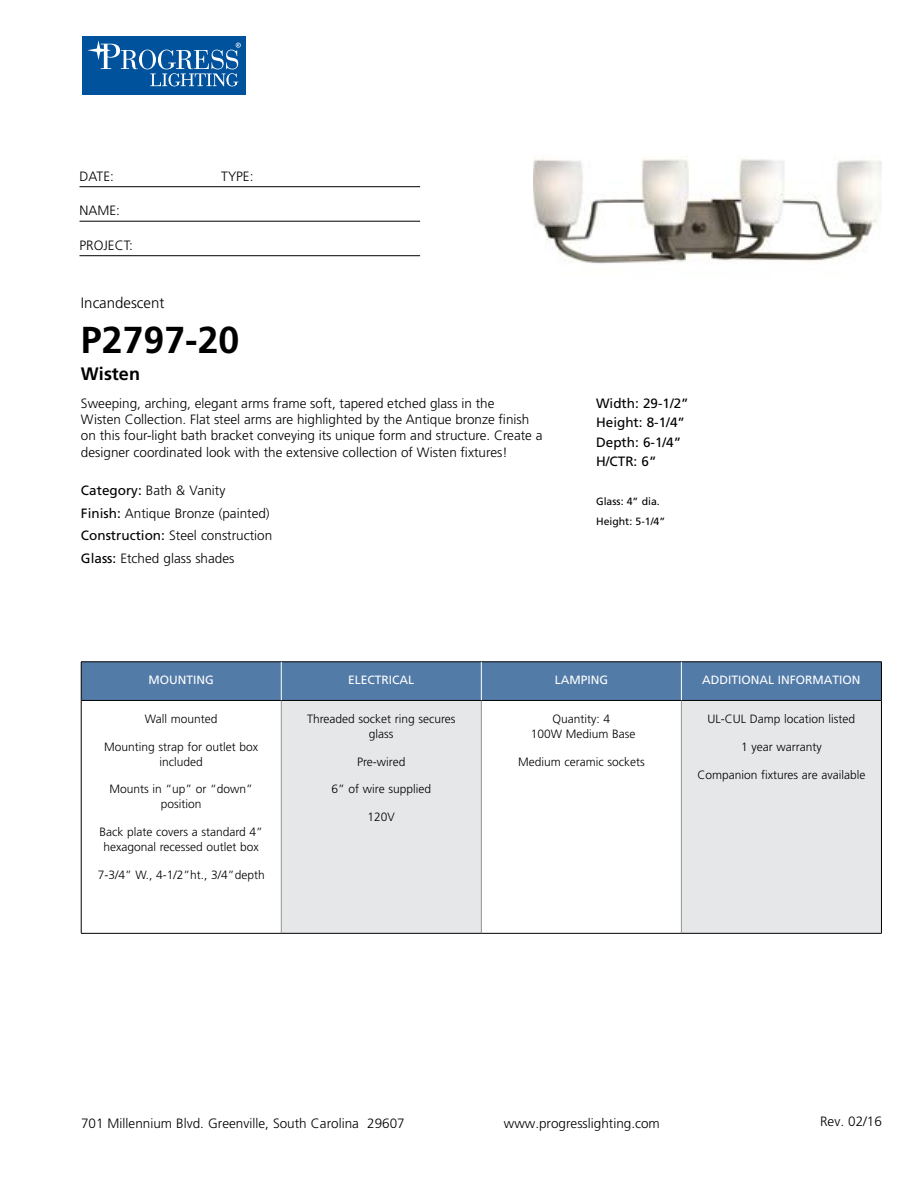
<style>
.page{position:relative;width:918px;height:1188px;background:#fff}
.page>*{position:absolute;margin:0;border:0;box-sizing:border-box;transform-origin:0 0}
.t1{font:700 37.5px "Frutiger LT Std";color:#000}
.t2{font:700 18px "Frutiger LT Std";color:#000}
.t3{font:300 15px "Frutiger LT Std";color:#000}
.t4{font:300 13.5px/16.2px "Frutiger LT Std";color:#000}
.t5{font:13.5px/19.5px "Frutiger LT Std";color:#000}
.t6{font:300 12px/15px "Frutiger LT Std";color:#000;text-align:center}
.t7{font:12px "Frutiger LT Std";color:#fff}
.t8{font:10.5px/19.5px "Frutiger LT Std";color:#000}
.s1{font-weight:400}
</style>
<div class="page">
<div style="left:82px;top:36px;width:164px;height:59px;background:#00529c"></div>
<svg style="left:139px;top:50px;width:17px;height:19px"></svg>
<div style="left:142px;top:50px;width:11px;height:19px;background:#00529c;border-radius:50%"></div>
<svg style="left:87px;top:40px;width:51px;height:29px"></svg>
<svg style="left:150px;top:43px;width:91px;height:43px"></svg>
<hr style="left:80px;top:186px;width:340px;height:1px;background:#000">
<hr style="left:80px;top:221px;width:340px;height:1px;background:#000">
<hr style="left:80px;top:255px;width:340px;height:1px;background:#000">
<div style="left:82px;top:663px;width:799px;height:37px;background:#527ba8"></div>
<div style="left:281px;top:700px;width:200px;height:233px;background:#e6e7e8"></div>
<div style="left:681px;top:700px;width:200px;height:233px;background:#e6e7e8"></div>
<hr style="left:281px;top:701px;width:1px;height:232px;background:#939598">
<hr style="left:481px;top:701px;width:1px;height:232px;background:#939598">
<hr style="left:681px;top:701px;width:1px;height:232px;background:#939598">
<hr style="left:81px;top:700px;width:200px;height:1px;background:#000">
<hr style="left:281px;top:700px;width:200px;height:1px;background:#000">
<hr style="left:481px;top:700px;width:200px;height:1px;background:#000">
<hr style="left:681px;top:700px;width:200px;height:1px;background:#000">
<hr style="left:81px;top:933px;width:200px;height:1px;background:#000">
<hr style="left:281px;top:933px;width:200px;height:1px;background:#000">
<hr style="left:481px;top:933px;width:200px;height:1px;background:#000">
<hr style="left:681px;top:933px;width:201px;height:1px;background:#000">
<hr style="left:81px;top:662px;width:200px;height:1px;background:#000">
<hr style="left:81px;top:662px;width:1px;height:38px;background:#000">
<hr style="left:281px;top:662px;width:200px;height:1px;background:#000">
<hr style="left:481px;top:662px;width:200px;height:1px;background:#000">
<hr style="left:681px;top:662px;width:201px;height:1px;background:#000">
<hr style="left:881px;top:662px;width:1px;height:38px;background:#000">
<hr style="left:81px;top:700px;width:1px;height:233px;background:#000">
<hr style="left:881px;top:700px;width:1px;height:233px;background:#000">
<hr style="left:281px;top:662px;width:1px;height:38px;background:#fff">
<hr style="left:681px;top:662px;width:1px;height:38px;background:#fff">
<hr style="left:481px;top:662px;width:1px;height:38px;background:#fff">
<img style="left:533px;top:159px;width:349px;height:105px">
<p class="t4" style="left:80px;top:169px;width:36px">DATE:</p>
<p class="t4" style="left:221px;top:169px;width:34px">TYPE:</p>
<p class="t4" style="left:80px;top:204px;width:42px">NAME:</p>
<p class="t4" style="left:80px;top:238px;width:55px">PROJECT:</p>
<p class="t3" style="left:81px;top:296px;width:85px">Incandescent</p>
<h1 class="t1" style="left:81px;top:318px;width:160px">P2797-20</h1>
<h2 class="t2" style="left:81px;top:363px;width:61px">Wisten</h2>
<p class="t4" style="left:81px;top:396px;width:463px">Sweeping, arching, elegant arms frame soft, tapered etched glass in the<br>Wisten Collection. Flat steel arms are highlighted by the Antique bronze finish on this four-light bath bracket conveying its unique form and structure. Create a designer coordinated look with the extensive collection of Wisten fixtures!</p>
<p class="t4" style="left:81px;top:480px;width:193px;line-height:22.5px"><span class="s1">Category:</span> Bath &amp; Vanity<br><span class="s1">Finish:</span> Antique Bronze (painted)<br><span class="s1">Construction:</span> Steel construction<br><span class="s1">Glass:</span> Etched glass shades</p>
<p class="t5" style="left:596px;top:394px;width:94px">Width: 29-1/2”<br>Height: 8-1/4”<br>Depth: 6-1/4”<br>H/CTR: 6”</p>
<p class="t8" style="left:596px;top:493px;width:71px">Glass: 4” dia.<br>Height: 5-1/4”</p>
<p class="t7" style="left:149px;top:675px;width:67px">MOUNTING</p>
<p class="t7" style="left:348px;top:675px;width:68px">ELECTRICAL</p>
<p class="t7" style="left:555px;top:675px;width:55px">LAMPING</p>
<p class="t7" style="left:702px;top:675px;width:160px">ADDITIONAL INFORMATION</p>
<p class="t6" style="left:145px;top:712px;width:74px">Wall mounted</p>
<p class="t6" style="left:104px;top:740px;width:156px">Mounting strap for outlet box included</p>
<p class="t6" style="left:110px;top:783px;width:145px">Mounts in “up” or “down” position</p>
<p class="t6" style="left:100px;top:825px;width:165px">Back plate covers a standard 4” hexagonal recessed outlet box</p>
<p class="t6" style="left:98px;top:868px;width:168px">7-3/4” W., 4-1/2”ht., 3/4”depth</p>
<p class="t6" style="left:307px;top:712px;width:150px">Threaded socket ring secures glass</p>
<p class="t6" style="left:357px;top:755px;width:50px">Pre-wired</p>
<p class="t6" style="left:332px;top:783px;width:101px">6” of wire supplied</p>
<p class="t6" style="left:368px;top:810px;width:29px">120V</p>
<p class="t6" style="left:708px;top:712px;width:149px">UL-CUL Damp location listed</p>
<p class="t6" style="left:741px;top:740px;width:82px">1 year warranty</p>
<p class="t6" style="left:697px;top:768px;width:169px">Companion fixtures are available</p>
<p class="t6" style="left:531px;top:712px;width:106px">Quantity: 4<br>100W Medium Base</p>
<p class="t6" style="left:518px;top:755px;width:128px">Medium ceramic sockets</p>
<p class="t4" style="left:81px;top:1116px;width:325px">701 Millennium Blvd. Greenville, South Carolina 29607</p>
<p class="t4" style="left:504px;top:1116px;width:158px">www.progresslighting.com</p>
<p class="t4" style="left:820px;top:1114px;width:63px">Rev. 02/16</p>
</div>
